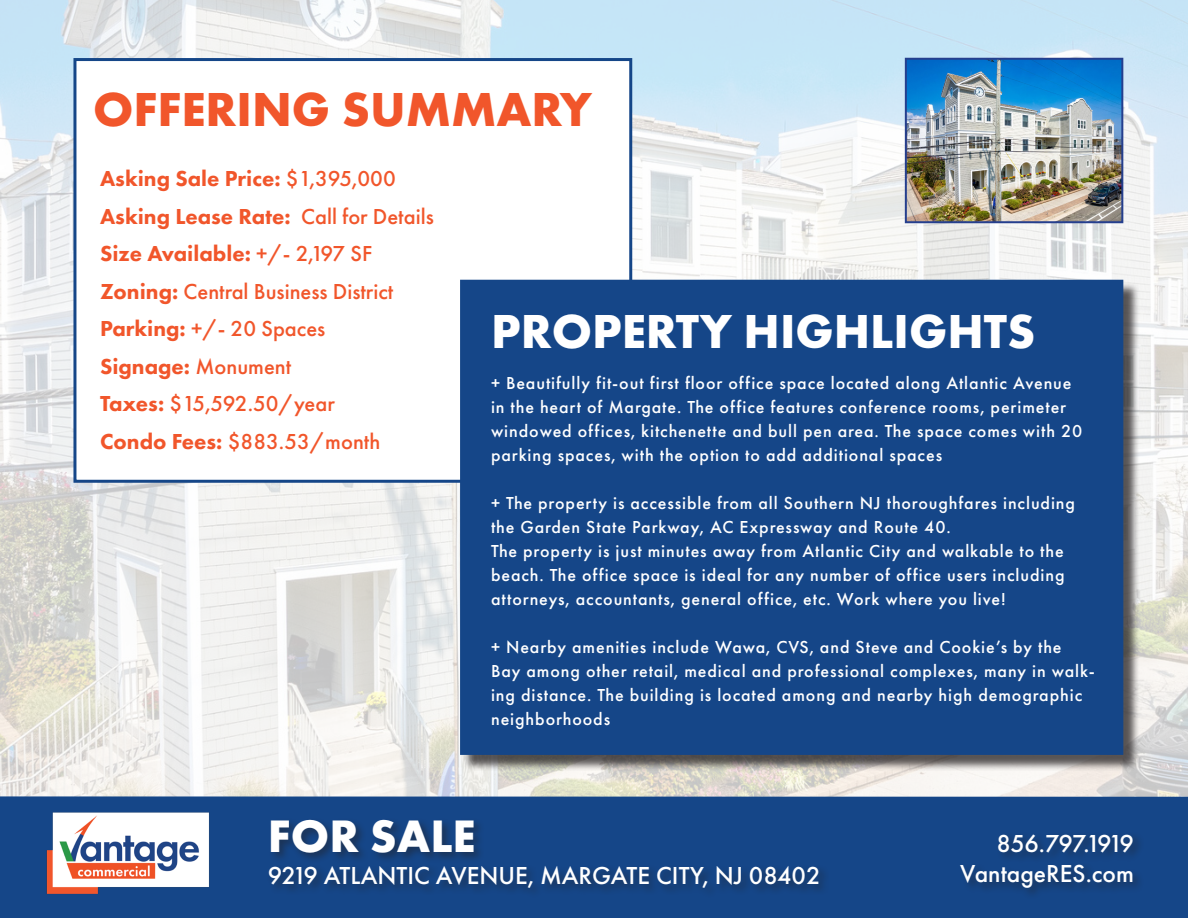
<style>
.page{position:relative;width:1188px;height:918px;background:#fff}
.page>*{position:absolute;margin:0;border:0;box-sizing:border-box;transform-origin:0 0}
.t1{font:700 49.5px "Futura PT";color:#fff}
.t2{font:700 49.5px "Futura PT";color:#f1562b}
.t3{font:700 47.25px "Futura PT";color:#fff}
.t4{font:500 25.5px/30.6px "Futura PT";color:#fff;text-align:right}
.t5{font:800 22.5px "Futura PT";color:#f1562b}
.t6{font:500 22.5px/37.5px "Futura PT";color:#f1562b}
.t7{font:500 18px/24px "Futura PT";letter-spacing:.05em;color:#fff}
.s1{font-weight:500}
.s2{font-weight:800}
</style>
<div class="page">
<img style="left:0;top:0;width:1188px;height:796px">
<div style="left:0;top:796px;width:1188px;height:122px;background:#154688"></div>
<div style="left:267px;top:864px;width:562px;height:35px;background:#231f20;opacity:.48"></div>
<div style="left:269px;top:817px;width:216px;height:47px;background:#231f20;opacity:.48"></div>
<img style="left:43px;top:808px;width:169px;height:89px">
<div style="left:959px;top:832px;width:185px;height:68px;background:#231f20;opacity:.48"></div>
<div style="left:73px;top:58px;width:559px;height:425px;background:#fff;border:3px solid #154688"></div>
<div style="left:462px;top:282px;width:677px;height:489px;background:#231f20;opacity:.75"></div>
<div style="left:460px;top:280px;width:663px;height:475px;background:#154688"></div>
<img style="left:908px;top:61px;width:212px;height:159px">
<div style="left:905px;top:58px;width:218px;height:165px;border:2px solid #253f8e"></div>
<p class="t2" style="left:93px;top:78px;width:500px">OFFERING SUMMARY</p>
<p class="t5" style="left:100px;top:165px;width:297px">Asking Sale Price: <span class="s1">$1,395,000</span></p>
<p class="t5" style="left:100px;top:202px;width:335px">Asking Lease Rate: <span class="s1">Call for Details</span></p>
<p class="t5" style="left:100px;top:240px;width:274px">Size Available: <span class="s1">+/- 2,197 SF</span></p>
<p class="t6" style="left:100px;top:272px;width:295px"><span class="s2">Zoning:</span> Central Business District</p>
<p class="t6" style="left:100px;top:310px;width:227px"><span class="s2">Parking:</span> +/- 20 Spaces</p>
<p class="t5" style="left:100px;top:352px;width:193px">Signage: <span class="s1">Monument</span></p>
<p class="t6" style="left:100px;top:385px;width:282px"><span class="s2">Taxes:</span> $15,592.50/year<br><span class="s2">Condo Fees:</span> $883.53/month</p>
<p class="t1" style="left:491px;top:300px;width:546px">PROPERTY HIGHLIGHTS</p>
<p class="t7" style="left:491px;top:371px;width:593px">+ Beautifully fit-out first floor office space located along Atlantic Avenue in the heart of Margate. The office features conference rooms, perimeter windowed offices, kitchenette and bull pen area. The space comes with 20 parking spaces, with the option to add additional spaces</p>
<p class="t7" style="left:491px;top:491px;width:586px">+ The property is accessible from all Southern NJ thoroughfares including the Garden State Parkway, AC Expressway and Route 40.</p>
<p class="t7" style="left:491px;top:539px;width:575px;text-align:justify">The property is just minutes away from Atlantic City and walkable to the beach. The office space is ideal for any number of office users including attorneys, accountants, general office, etc. Work where you live!</p>
<p class="t7" style="left:491px;top:635px;width:606px">+ Nearby amenities include Wawa, CVS, and Steve and Cookie’s by the Bay among other retail, medical and professional complexes, many in walk&shy;ing distance. The building is located among and nearby high demographic neighborhoods</p>
<h2 class="t3" style="left:268px;top:806px;width:209px">FOR SALE</h2>
<h3 class="t4" style="left:268px;top:860px;width:554px">9219 ATLANTIC AVENUE, MARGATE CITY, NJ 08402</h3>
<h3 class="t4" style="left:960px;top:828px;width:175px">856.797.1919<br>VantageRES.com</h3>
</div>
